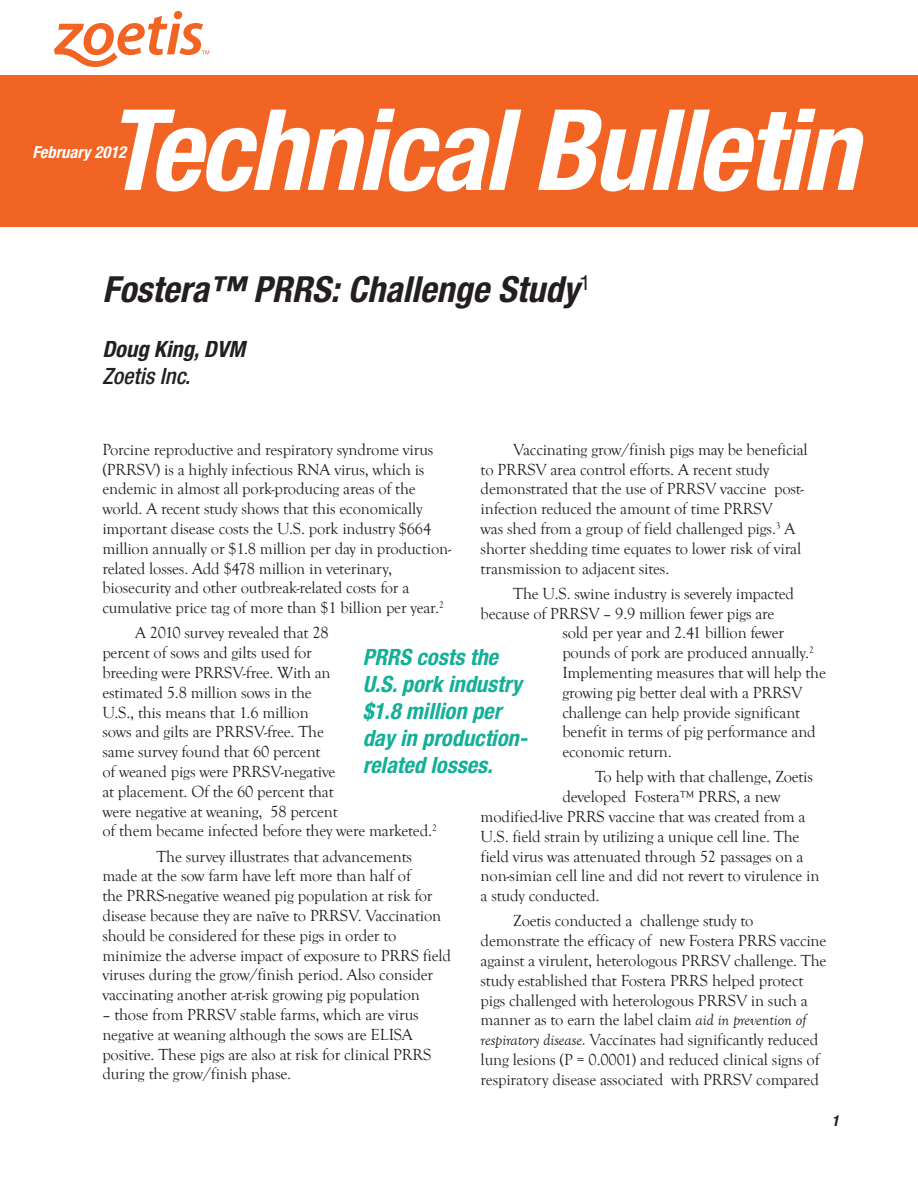
<style>
.page{position:relative;width:918px;height:1188px;background:#fff}
.page>*{position:absolute;margin:0;border:0;box-sizing:border-box;transform-origin:0 0}
.t1{font:italic 700 condensed 112.5px "Helvetica Neue LT Std";letter-spacing:-.02em;color:#fff}
.t2{font:italic 700 condensed 36px "Helvetica Neue LT Std";color:#231f20}
.t3{font:italic 700 condensed 22.5px/27px "Helvetica Neue LT Std";color:#13b097}
.t4{font:italic 700 condensed 22.5px "Helvetica Neue LT Std";color:#231f20}
.t5{font:italic 500 condensed 22.5px "Helvetica Neue LT Std";color:#231f20}
.t6{font:16.5px/19.8px "Goudy Old Style T";letter-spacing:-.01em;color:#231f20}
.t7{font:italic 700 condensed 16.5px "Helvetica Neue LT Std";color:#fff}
.t8{font:italic 700 condensed 15px "Helvetica Neue LT Std";color:#231f20}
.s1{font-style:italic}
</style>
<div class="page">
<div style="left:0;top:75px;width:918px;height:151px;background:#f26424"></div>
<div style="left:174px;top:11px;width:8px;height:8px;background:#f26424;border-radius:50%"></div>
<svg style="left:54px;top:16px;width:155px;height:51px"></svg>
<h1 class="t1" style="left:105px;top:82px;width:754px">Technical Bulletin</h1>
<p class="t7" style="left:33px;top:142px;width:95px">February 2012</p>
<h2 class="t2" style="left:102px;top:267px;width:490px">Fostera™ PRRS: Challenge Study<sup>1</sup></h2>
<h3 class="t4" style="left:102px;top:336px;width:144px">Doug King, DVM</h3>
<h3 class="t5" style="left:102px;top:363px;width:89px">Zoetis Inc.</h3>
<p class="t6" style="left:102px;top:440px;width:350px">Porcine reproductive and respiratory syndrome virus (PRRSV) is a highly infectious RNA virus, which is endemic in almost all pork-producing areas of the world. A recent study shows that this economically important disease costs the U.S. pork industry $664 million annually or $1.8 million per day in production&shy;related losses. Add $478 million in veterinary, biosecurity and other outbreak-related costs for a cumulative price tag of more than $1 billion per year.<sup>2</sup></p>
<p class="t6" style="left:102px;top:623px;width:336px;text-indent:33px">A 2010 survey revealed that 28<br>percent of sows and gilts used for<br>breeding were PRRSV-free. With an<br>estimated 5.8 million sows in the<br>U.S., this means that 1.6 million<br>sows and gilts are PRRSV-free. The<br>same survey found that 60 percent<br>of weaned pigs were PRRSV-negative<br>at placement. Of the 60 percent that<br>were negative at weaning, 58 percent<br>of them became infected before they were marketed.<sup>2</sup></p>
<p class="t6" style="left:102px;top:847px;width:350px;text-indent:54px">The survey illustrates that advancements made at the sow farm have left more than half of<br>the PRRS-negative weaned pig population at risk for disease because they are naïve to PRRSV. Vaccination should be considered for these pigs in order to minimize the adverse impact of exposure to PRRS field viruses during the grow/finish period. Also consider vaccinating another at-risk growing pig population</p>
<p class="t6" style="left:102px;top:1005px;width:330px">– those from PRRSV stable farms, which are virus negative at weaning although the sows are ELISA positive. These pigs are also at risk for clinical PRRS during the grow/finish phase.</p>
<p class="t6" style="left:481px;top:440px;width:329px;text-indent:33px">Vaccinating grow/finish pigs may be beneficial to PRRSV area control efforts. A recent study demonstrated that the use of PRRSV vaccine post&shy;infection reduced the amount of time PRRSV<br>was shed from a group of field challenged pigs.<sup>3</sup> A shorter shedding time equates to lower risk of viral transmission to adjacent sites.</p>
<p class="t6" style="left:513px;top:584px;width:282px">The U.S. swine industry is severely impacted</p>
<p class="t6" style="left:481px;top:604px;width:295px">because of PRRSV – 9.9 million fewer pigs are</p>
<p class="t6" style="left:562px;top:623px;width:223px">sold per year and 2.41 billion fewer</p>
<p class="t6" style="left:562px;top:643px;width:253px">pounds of pork are produced annually.<sup>2</sup></p>
<p class="t6" style="left:562px;top:663px;width:265px">Implementing measures that will help the</p>
<p class="t6" style="left:562px;top:683px;width:241px">growing pig better deal with a PRRSV</p>
<p class="t6" style="left:562px;top:703px;width:239px">challenge can help provide significant</p>
<p class="t6" style="left:562px;top:722px;width:255px">benefit in terms of pig performance and</p>
<p class="t6" style="left:562px;top:742px;width:111px">economic return.</p>
<p class="t6" style="left:595px;top:767px;width:220px">To help with that challenge, Zoetis</p>
<p class="t6" style="left:562px;top:787px;width:220px">developed Fostera™ PRRS, a new</p>
<p class="t6" style="left:481px;top:807px;width:326px">modified-live PRRS vaccine that was created from a</p>
<p class="t6" style="left:481px;top:827px;width:320px">U.S. field strain by utilizing a unique cell line. The</p>
<p class="t6" style="left:481px;top:847px;width:324px">field virus was attenuated through 52 passages on a</p>
<p class="t6" style="left:481px;top:866px;width:340px">non-simian cell line and did not revert to virulence in</p>
<p class="t6" style="left:481px;top:886px;width:120px">a study conducted.</p>
<p class="t6" style="left:481px;top:911px;width:347px;text-indent:33px">Zoetis conducted a challenge study to demonstrate the efficacy of new Fostera PRRS vaccine against a virulent, heterologous PRRSV challenge. The study established that Fostera PRRS helped protect pigs challenged with heterologous PRRSV in such a manner as to earn the label claim <span class="s1">aid in prevention of respiratory disease.</span> Vaccinates had significantly reduced lung lesions (P = 0.0001) and reduced clinical signs of respiratory disease associated with PRRSV compared</p>
<h3 class="t3" style="left:363px;top:644px;width:167px">PRRS costs the<br>U.S. pork industry $1.8 million per day in production&shy;related losses.</h3>
<p class="t8" style="left:832px;top:1112px;width:9px">1</p>
</div>
